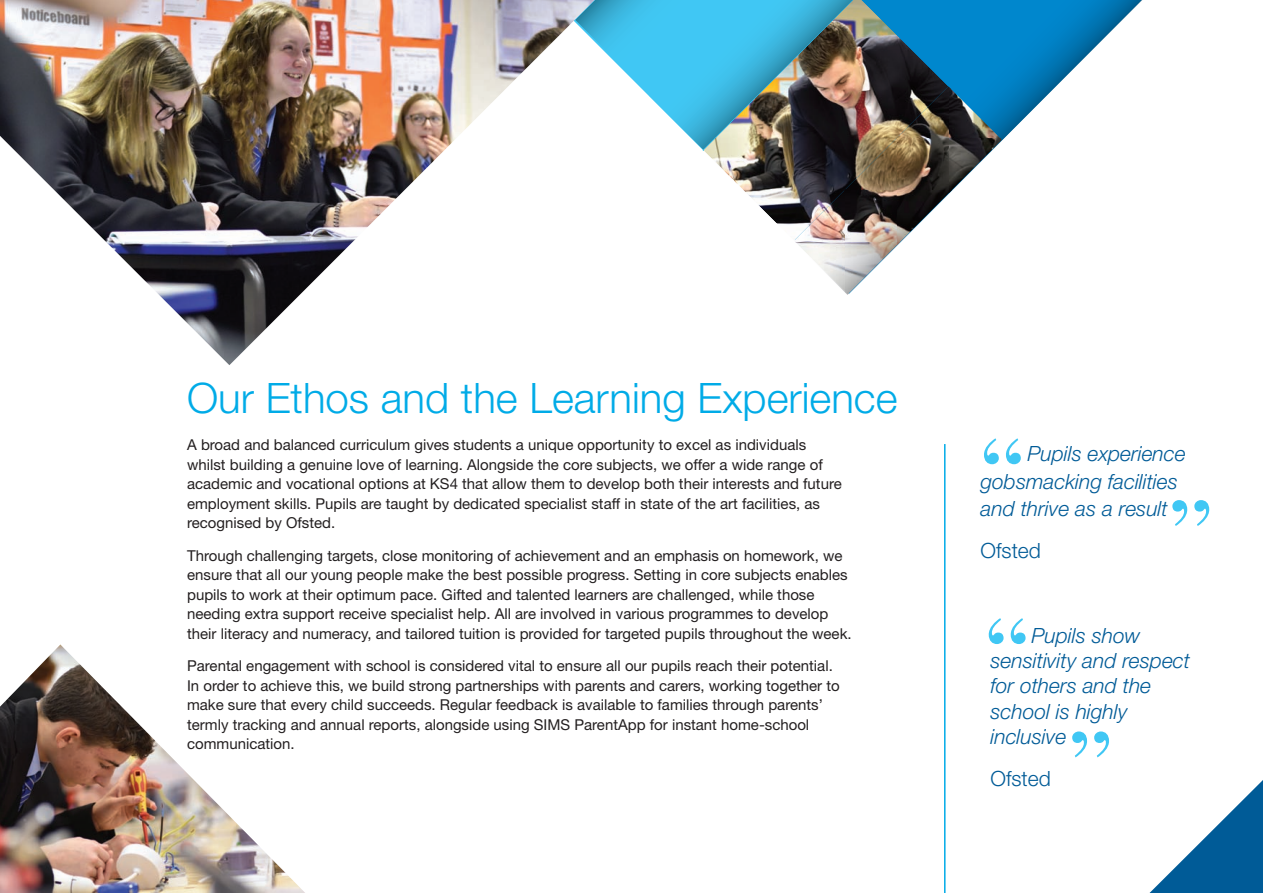
<style>
.page{position:relative;width:1263px;height:893px;background:#fff}
.page>*{position:absolute;margin:0;border:0;box-sizing:border-box;transform-origin:0 0}
.t1{font:99px "Bodoni Std";color:#40c7f4}
.t2{font:300 42px "Helvetica Neue LT Std";color:#00abe7}
.t3{font:italic 300 21px/25.5px "Helvetica Neue LT Std";color:#005b97}
.t4{font:300 21px "Helvetica Neue LT Std";color:#005b97}
.t5{font:15px/19.5px "Helvetica Neue LT Std";color:#231f20}
</style>
<div class="page">
<svg style="left:945px;top:444px;width:318px;height:449px"></svg>
<img style="left:0;top:0;width:575px;height:365px">
<img style="left:703px;top:150px;width:91px;height:75px">
<svg style="left:794px;top:150px;width:54px;height:145px;background:#303039"></svg>
<svg style="left:898px;top:0;width:244px;height:245px"></svg>
<img style="left:575px;top:0;width:335px;height:150px">
<img style="left:898px;top:86px;width:52px;height:52px">
<img style="left:950px;top:88px;width:51px;height:50px">
<img style="left:846px;top:138px;width:156px;height:52px">
<img style="left:794px;top:190px;width:156px;height:52px">
<img style="left:795px;top:242px;width:103px;height:52px">
<hr style="left:944px;top:444px;width:1px;height:449px;background:#00abe7">
<img style="left:0;top:644px;width:305px;height:249px">
<h2 class="t2" style="left:187px;top:383px;width:712px">Our Ethos and the Learning Experience</h2>
<p class="t5" style="left:187px;top:437px;width:656px">A broad and balanced curriculum gives students a unique opportunity to excel as individuals whilst building a genuine love of learning. Alongside the core subjects, we offer a wide range of academic and vocational options at KS4 that allow them to develop both their interests and future employment skills. Pupils are taught by dedicated specialist staff in state of the art facilities, as recognised by Ofsted.</p>
<p class="t5" style="left:187px;top:547px;width:666px">Through challenging targets, close monitoring of achievement and an emphasis on homework, we ensure that all our young people make the best possible progress. Setting in core subjects enables pupils to work at their optimum pace. Gifted and talented learners are challenged, while those needing extra support receive specialist help. All are involved in various programmes to develop their literacy and numeracy, and tailored tuition is provided for targeted pupils throughout the week.</p>
<p class="t5" style="left:187px;top:657px;width:654px">Parental engagement with school is considered vital to ensure all our pupils reach their potential.<br>In order to achieve this, we build strong partnerships with parents and carers, working together to make sure that every child succeeds. Regular feedback is available to families through parents’ termly tracking and annual reports, alongside using SIMS ParentApp for instant home-school communication.</p>
<h1 class="t1" style="left:980px;top:435px;width:45px">“</h1>
<h3 class="t3" style="left:981px;top:442px;width:207px;line-height:27px;text-indent:47px">Pupils experience gobsmacking facilities and thrive as a result</h3>
<h3 class="t4" style="left:981px;top:542px;width:62px">Ofsted</h3>
<h1 class="t1" style="left:1169px;top:497px;width:45px">”</h1>
<h1 class="t1" style="left:984px;top:615px;width:45px">“</h1>
<h3 class="t3" style="left:990px;top:624px;width:201px;text-indent:41px">Pupils show sensitivity and respect for others and the school is highly inclusive</h3>
<h3 class="t4" style="left:990px;top:771px;width:62px">Ofsted</h3>
<h1 class="t1" style="left:1069px;top:728px;width:45px">”</h1>
</div>
